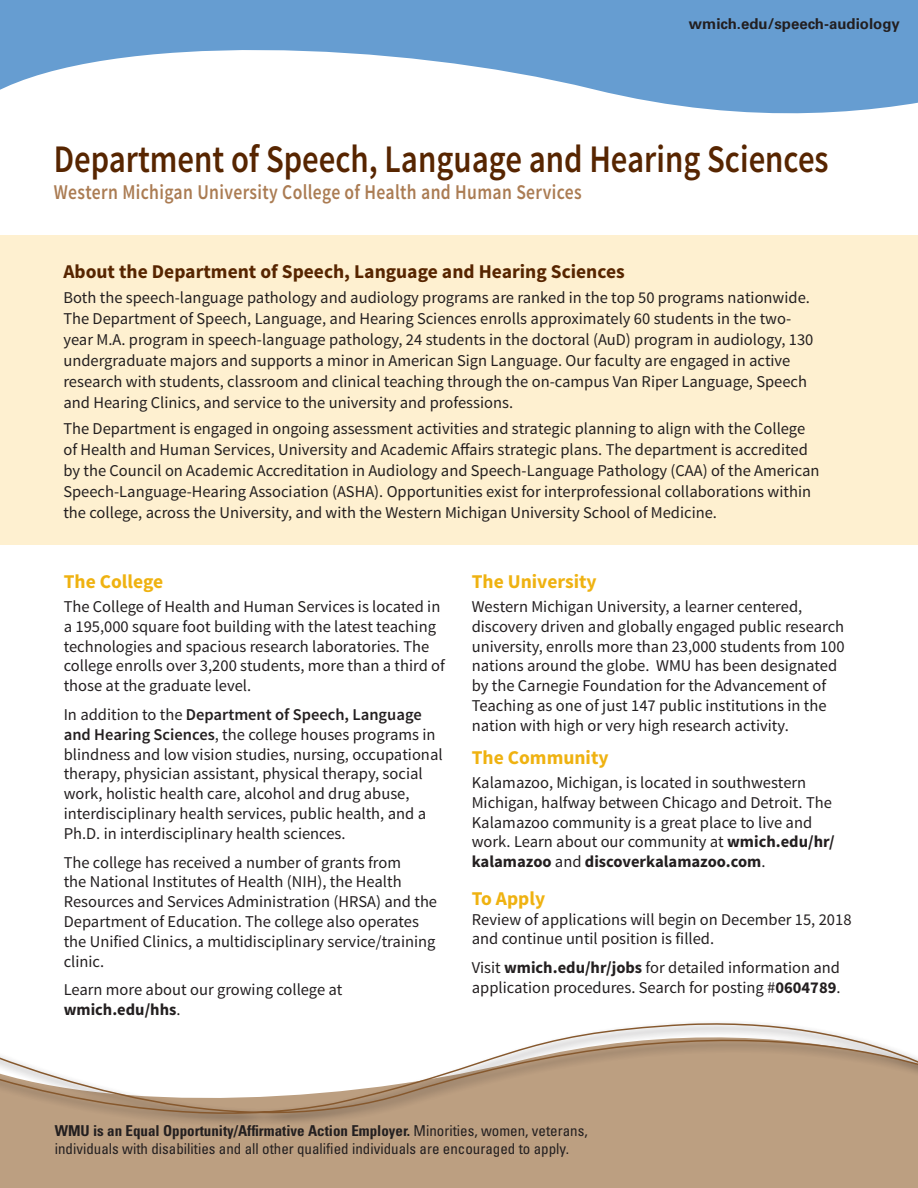
<style>
.page{position:relative;width:918px;height:1188px;background:#fff}
.page>*{position:absolute;margin:0;border:0;box-sizing:border-box;transform-origin:0 0}
.t1{font:600 39px "Source Sans Pro";color:#572500;scale:.84 1}
.t2{font:600 21px "Source Sans Pro";letter-spacing:.02em;color:#ab7c53;scale:.84 1}
.t3{font:700 19.5px "Source Sans Pro";color:#572500}
.head_One{font:700 19.5px "Source Sans Pro";color:#efb211}
.head_One-2{font:16.5px/19.8px "Source Sans Pro";color:#231f20}
.t4{font:condensed 15px/18px "Univers LT Std";color:#231f20}
.t5{font:700 15px "Univers LT Std";color:#231f20}
.s1{font-weight:600}
.s2{font-weight:700}
</style>
<div class="page">
<svg style="left:0;top:1023px;width:918px;height:165px"></svg>
<div style="left:0;top:236px;width:918px;height:309px;background:#fef0d0"></div>
<svg style="left:0;top:0;width:918px;height:114px;fill:#669dd1"></svg>
<p class="t5" style="left:689px;top:15px;width:212px">wmich.edu/speech-audiology</p>
<p class="t1" style="left:54px;top:134px;width:924px">Department of Speech, Language and Hearing Sciences</p>
<p class="t2" style="left:54px;top:178px;width:630px">Western Michigan University College of Health and Human Services</p>
<p class="t3" style="left:63px;top:259px;width:563px">About the Department of Speech, Language and Hearing Sciences</p>
<p class="head_One-2" style="left:63px;top:288px;width:752px;line-height:21px">Both the speech-language pathology and audiology programs are ranked in the top 50 programs nationwide.<br>The Department of Speech, Language, and Hearing Sciences enrolls approximately 60 students in the two&shy;year M.A. program in speech-language pathology, 24 students in the doctoral (AuD) program in audiology, 130 undergraduate majors and supports a minor in American Sign Language. Our faculty are engaged in active research with students, classroom and clinical teaching through the on-campus Van Riper Language, Speech and Hearing Clinics, and service to the university and professions.</p>
<p class="head_One-2" style="left:63px;top:418px;width:758px;line-height:21px">The Department is engaged in ongoing assessment activities and strategic planning to align with the College of Health and Human Services, University and Academic Affairs strategic plans. The department is accredited by the Council on Academic Accreditation in Audiology and Speech-Language Pathology (CAA) of the American Speech-Language-Hearing Association (ASHA). Opportunities exist for interprofessional collaborations within the college, across the University, and with the Western Michigan University School of Medicine.</p>
<p class="head_One" style="left:64px;top:569px;width:101px">The College</p>
<p class="head_One-2" style="left:64px;top:597px;width:383px">The College of Health and Human Services is located in a 195,000 square foot building with the latest teaching technologies and spacious research laboratories. The college enrolls over 3,200 students, more than a third of those at the graduate level.</p>
<p class="head_One-2" style="left:64px;top:705px;width:380px">In addition to the <span class="s1">Department of Speech, Language and Hearing Sciences</span>, the college houses programs in blindness and low vision studies, nursing, occupational therapy, physician assistant, physical therapy, social work, holistic health care, alcohol and drug abuse, interdisciplinary health services, public health, and a Ph.D. in interdisciplinary health sciences.</p>
<p class="head_One-2" style="left:64px;top:852px;width:375px">The college has received a number of grants from<br>the National Institutes of Health (NIH), the Health Resources and Services Administration (HRSA) and the Department of Education. The college also operates the Unified Clinics, a multidisciplinary service/training clinic.</p>
<p class="head_One-2" style="left:64px;top:980px;width:280px">Learn more about our growing college at <span class="s2">wmich.edu/hhs</span>.</p>
<p class="head_One" style="left:472px;top:569px;width:126px">The University</p>
<p class="head_One-2" style="left:472px;top:597px;width:374px">Western Michigan University, a learner centered, discovery driven and globally engaged public research university, enrolls more than 23,000 students from 100 nations around the globe. WMU has been designated by the Carnegie Foundation for the Advancement of Teaching as one of just 147 public institutions in the nation with high or very high research activity.</p>
<p class="head_One" style="left:472px;top:745px;width:138px">The Community</p>
<p class="head_One-2" style="left:472px;top:773px;width:365px">Kalamazoo, Michigan, is located in southwestern Michigan, halfway between Chicago and Detroit. The Kalamazoo community is a great place to live and work. Learn about our community at <span class="s2">wmich.edu/hr/ kalamazoo</span> and <span class="s2">discoverkalamazoo.com</span>.</p>
<p class="head_One" style="left:472px;top:886px;width:75px">To Apply</p>
<p class="head_One-2" style="left:472px;top:909px;width:381px">Review of applications will begin on December 15, 2018 and continue until position is filled.</p>
<p class="head_One-2" style="left:472px;top:958px;width:370px">Visit <span class="s2">wmich.edu/hr/jobs</span> for detailed information and application procedures. Search for posting #<span class="s2">0604789</span>.</p>
<p class="t4" style="left:55px;top:1121px;width:535px"><span class="s2">WMU is an Equal Opportunity/Affirmative Action Employer.</span> Minorities, women, veterans, individuals with disabilities and all other qualified individuals are encouraged to apply.</p>
</div>
